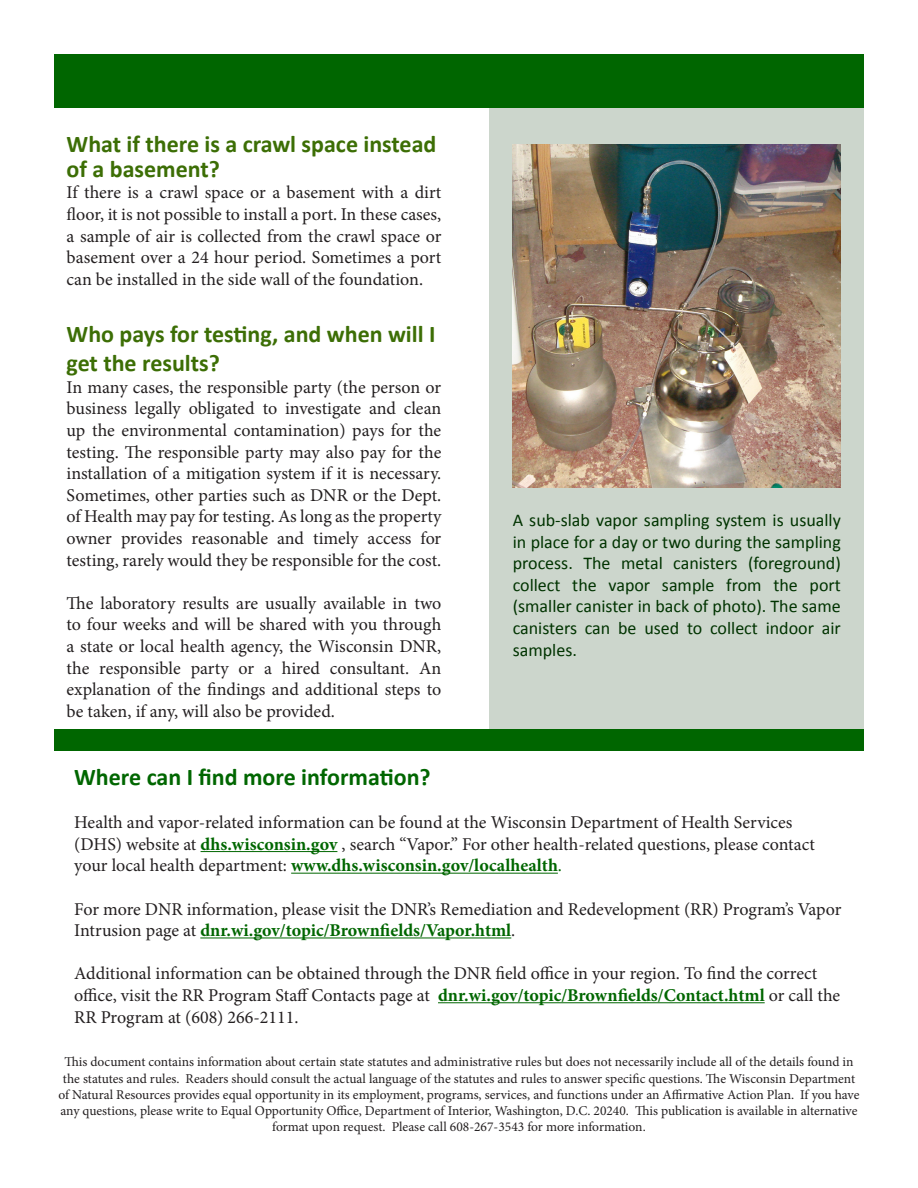
<style>
.page{position:relative;width:918px;height:1188px;background:#fff}
.page>*{position:absolute;margin:0;border:0;box-sizing:border-box;transform-origin:0 0}
.t1{font:700 24px/25.2px "Calibri";color:#3c6e05}
.t2{font:700 24px "Calibri";color:#060}
.t3{font:18px/21.6px "Minion Pro";color:#231f20;text-align:justify}
.t4{font:18px/21.6px "Calibri";color:#030;text-align:justify}
.t5{font:13.5px/16.2px "Minion Pro";color:#231f20;text-align:center}
.s1{font-weight:700;color:#060}
.s2{color:#060}
</style>
<div class="page">
<div style="left:54px;top:54px;width:810px;height:54px;background:#060"></div>
<div style="left:490px;top:108px;width:374px;height:626px;background:#ccd6cc"></div>
<img style="left:513px;top:145px;width:328px;height:343px">
<div style="left:54px;top:729px;width:810px;height:22px;background:#060"></div>
<hr style="left:201px;top:851px;width:136px;height:1px;background:#060">
<hr style="left:291px;top:873px;width:267px;height:1px;background:#060">
<hr style="left:200px;top:938px;width:311px;height:1px;background:#060">
<hr style="left:438px;top:1002px;width:327px;height:1px;background:#060">
<p class="t1" style="left:67px;top:131px;width:371px">What if there is a crawl space instead of a basement?</p>
<p class="t3" style="left:67px;top:182px;width:376px">If there is a crawl space or a basement with a dirt floor, it is not possible to install a port. In these cases, a sample of air is collected from the crawl space or basement over a 24 hour period. Sometimes a port can be installed in the side wall of the foundation.</p>
<p class="t1" style="left:67px;top:320px;width:370px;line-height:28.8px">Who pays for testing, and when will I get the results?</p>
<p class="t3" style="left:67px;top:376px;width:376px">In many cases, the responsible party (the person or business legally obligated to investigate and clean up the environmental contamination) pays for the testing. The responsible party may also pay for the installation of a mitigation system if it is necessary.<br>Sometimes, other parties such as DNR or the Dept. of Health may pay for testing. As long as the property owner provides reasonable and timely access for testing, rarely would they be responsible for the cost.</p>
<p class="t3" style="left:67px;top:592px;width:376px">The laboratory results are usually available in two to four weeks and will be shared with you through a state or local health agency, the Wisconsin DNR, the responsible party or a hired consultant. An explanation of the findings and additional steps to be taken, if any, will also be provided.</p>
<p class="t4" style="left:513px;top:509px;width:330px">A sub-slab vapor sampling system is usually in place for a day or two during the sampling process. The metal canisters (foreground) collect the vapor sample from the port (smaller canister in back of photo). The same canisters can be used to collect indoor air samples.</p>
<p class="t2" style="left:74px;top:762px;width:358px">Where can I find more information?</p>
<p class="t3" style="left:74px;top:812px;width:742px;text-align:left">Health and vapor-related information can be found at the Wisconsin Department of Health Services (DHS) website at <span class="s1">dhs.wisconsin.gov</span> , search “Vapor.” For other health-related questions, please contact your local health department: <span class="s1">www.dhs.wisconsin.gov/localhealth</span><span class="s2">.</span></p>
<p class="t3" style="left:74px;top:898px;width:769px">For more DNR information, please visit the DNR’s Remediation and Redevelopment (RR) Program’s Vapor<br>Intrusion page at <span class="s1">dnr.wi.gov/topic/Brownfields/Vapor.html</span>.</p>
<p class="t3" style="left:74px;top:963px;width:767px;text-align:left">Additional information can be obtained through the DNR field office in your region. To find the correct office, visit the RR Program Staff Contacts page at <span class="s1">dnr.wi.gov/topic/Brownfields/Contact.html</span> or call the<br>RR Program at (608) 266-2111.</p>
<p class="t5" style="left:58px;top:1054px;width:803px">This document contains information about certain state statutes and administrative rules but does not necessarily include all of the details found in the statutes and rules. Readers should consult the actual language of the statutes and rules to answer specific questions. The Wisconsin Department of Natural Resources provides equal opportunity in its employment, programs, services, and functions under an Affirmative Action Plan. If you have any questions, please write to Equal Opportunity Office, Department of Interior, Washington, D.C. 20240. This publication is available in alternative format upon request. Please call 608-267-3543 for more information.</p>
</div>
